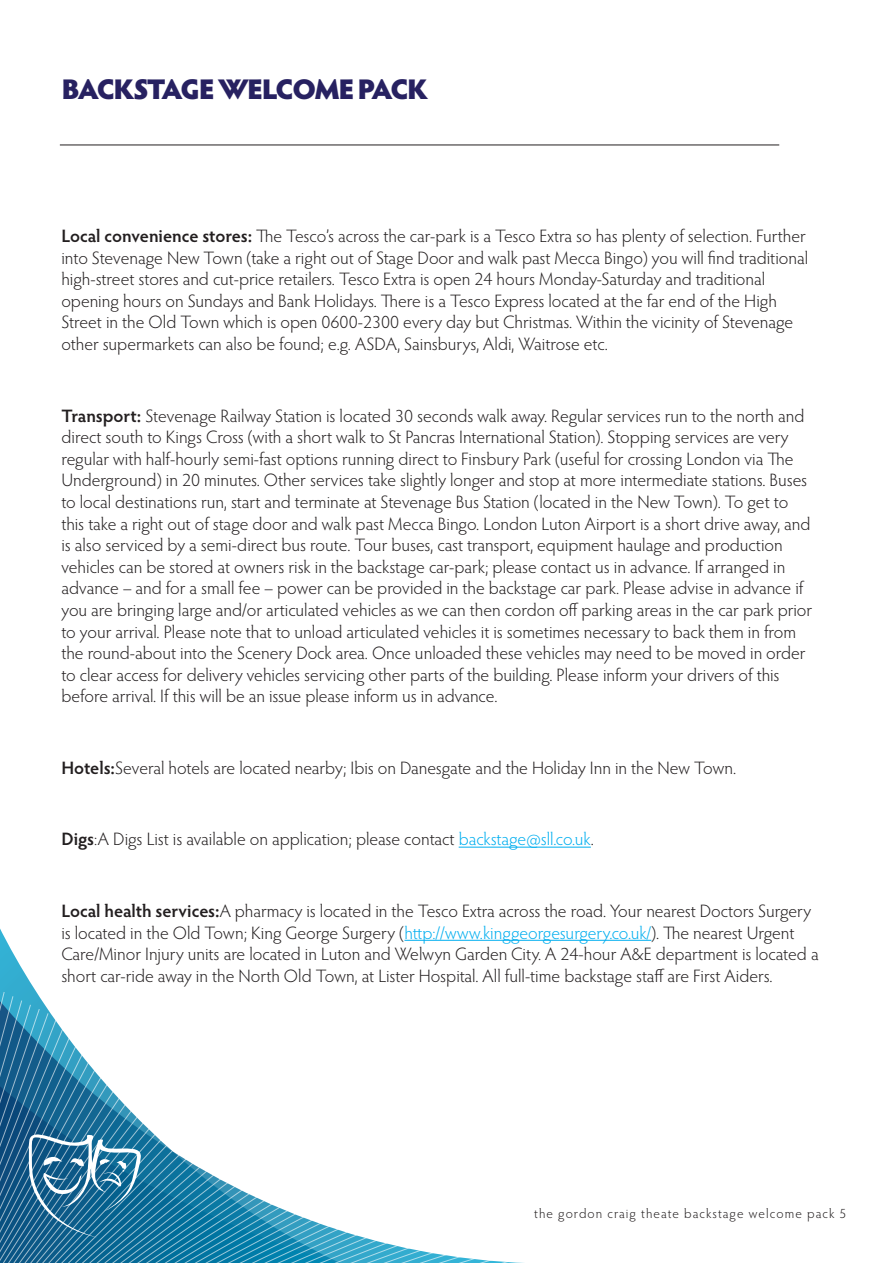
<style>
.page{position:relative;width:893px;height:1263px;background:#fff}
.page>*{position:absolute;margin:0;border:0;box-sizing:border-box;transform-origin:0 0}
.t1{font:900 28.5px "Hypatia Sans Pro";letter-spacing:-.065em;color:#272161}
.t2{font:300 18px/21.6px "Hypatia Sans Pro";color:#231f20}
.t3{font:300 13.5px "Hypatia Sans Pro";letter-spacing:.075em;color:#231f20}
.s1{font-weight:600}
.s2{color:#00aeef}
</style>
<div class="page">
<hr style="left:459px;top:847px;width:132px;height:1px;background:#00aeef">
<hr style="left:404px;top:940px;width:247px;height:1px;background:#00aeef">
<svg style="left:0;top:928px;width:540px;height:335px"></svg>
<svg style="left:28px;top:1133px;width:113px;height:104px;background:#4081a4"></svg>
<hr style="left:60px;top:145px;width:719px;height:1px;background:#231f20">
<p class="t1" style="left:61px;top:68px;width:368px">BACKSTAGE WELCOME PACK</p>
<p class="t2" style="left:61px;top:225px;width:748px"><span class="s1">Local convenience stores:</span> The Tesco’s across the car-park is a Tesco Extra so has plenty of selection. Further into Stevenage New Town (take a right out of Stage Door and walk past Mecca Bingo) you will find traditional high-street stores and cut-price retailers. Tesco Extra is open 24 hours Monday-Saturday and traditional opening hours on Sundays and Bank Holidays. There is a Tesco Express located at the far end of the High Street in the Old Town which is open 0600-2300 every day but Christmas. Within the vicinity of Stevenage other supermarkets can also be found; e.g. ASDA, Sainsburys, Aldi, Waitrose etc.</p>
<p class="t2" style="left:61px;top:404px;width:752px"><span class="s1">Transport:</span> Stevenage Railway Station is located 30 seconds walk away. Regular services run to the north and direct south to Kings Cross (with a short walk to St Pancras International Station). Stopping services are very regular with half-hourly semi-fast options running direct to Finsbury Park (useful for crossing London via The Underground) in 20 minutes. Other services take slightly longer and stop at more intermediate stations. Buses to local destinations run, start and terminate at Stevenage Bus Station (located in the New Town). To get to this take a right out of stage door and walk past Mecca Bingo. London Luton Airport is a short drive away, and is also serviced by a semi-direct bus route. Tour buses, cast transport, equipment haulage and production vehicles can be stored at owners risk in the backstage car-park; please contact us in advance. If arranged in advance – and for a small fee – power can be provided in the backstage car park. Please advise in advance if you are bringing large and/or articulated vehicles as we can then cordon off parking areas in the car park prior to your arrival. Please note that to unload articulated vehicles it is sometimes necessary to back them in from the round-about into the Scenery Dock area. Once unloaded these vehicles may need to be moved in order to clear access for delivery vehicles servicing other parts of the building. Please inform your drivers of this before arrival. If this will be an issue please inform us in advance.</p>
<p class="t2" style="left:61px;top:756px;width:676px"><span class="s1">Hotels:</span>Several hotels are located nearby; Ibis on Danesgate and the Holiday Inn in the New Town.</p>
<p class="t2" style="left:61px;top:828px;width:534px"><span class="s1">Digs</span>:A Digs List is available on application; please contact <span class="s2">backstage@sll.co.uk</span>.</p>
<p class="t2" style="left:61px;top:900px;width:759px"><span class="s1">Local health services:</span>A pharmacy is located in the Tesco Extra across the road. Your nearest Doctors Surgery is located in the Old Town; King George Surgery (<span class="s2">http://www.kinggeorgesurgery.co.uk/</span>). The nearest Urgent Care/Minor Injury units are located in Luton and Welwyn Garden City. A 24-hour A&amp;E department is located a short car-ride away in the North Old Town, at Lister Hospital. All full-time backstage staff are First Aiders.</p>
<p class="t3" style="left:534px;top:1204px;width:314px">the gordon craig theate backstage welcome pack 5</p>
</div>
